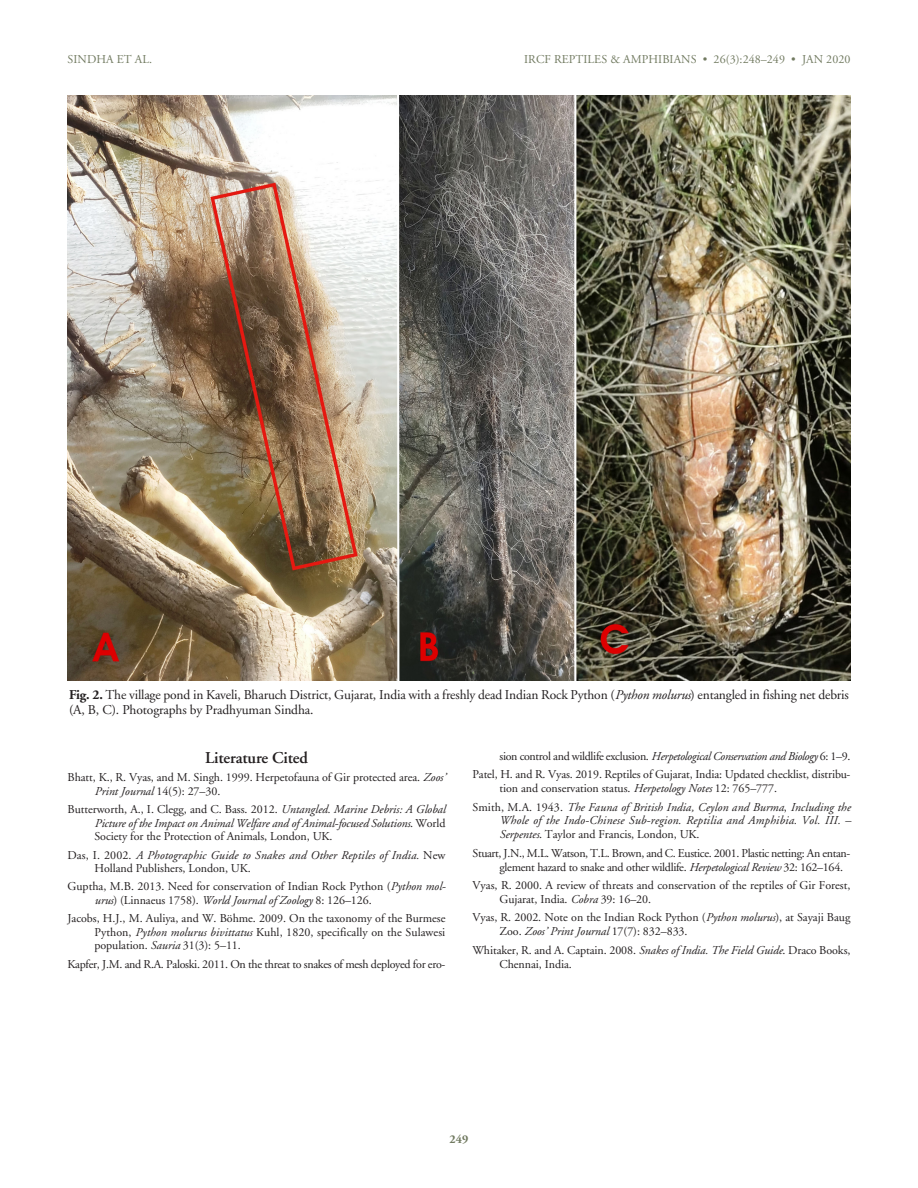
<style>
.page{position:relative;width:918px;height:1188px;background:#fff}
.page>*{position:absolute;margin:0;border:0;box-sizing:border-box;transform-origin:0 0}
.SUBhead{font:600 16.5px "Adobe Garamond";letter-spacing:-.01em;color:#231f20}
.Figure_Caption{font:13.5px/15px "Adobe Garamond";letter-spacing:-.015em;color:#231f20}
.References{font:12px/13.6px "Adobe Garamond";letter-spacing:-.005em;color:#231f20}
.References-2{font:italic 12px/13.6px "Adobe Garamond";letter-spacing:.01em;color:#231f20;text-align:justify}
.References-3{font:12px "Adobe Garamond";letter-spacing:-.025em;color:#231f20}
.References-4{font:12px/14px "Adobe Garamond";letter-spacing:-.03em;color:#231f20}
.Running_Head_RIGHT{font:12px "Adobe Garamond";letter-spacing:.005em;color:#717a60}
.Running_Head_LEFT{font:12px "Adobe Garamond";letter-spacing:.005em;color:#717a60}
.Running_Head_LEFT-2{font:700 12px "Adobe Garamond";color:#717a60}
.s1{font-weight:700}
.s2{font-style:italic}
.s3{font-style:normal}
</style>
<div class="page">
<img style="left:68px;top:95px;width:782px;height:586px">
<p class="Running_Head_LEFT" style="left:68px;top:53px;width:86px">SINDHA ET AL.</p>
<p class="Running_Head_RIGHT" style="left:524px;top:53px;width:328px">IRCF REPTILES &amp; AMPHIBIANS • 26(3):248–249 • JAN 2020</p>
<p class="Figure_Caption" style="left:69px;top:687px;width:781px"><span class="s1">Fig. 2.</span> The village pond in Kaveli, Bharuch District, Gujarat, India with a freshly dead Indian Rock Python (<span class="s2">Python molurus</span>) entangled in fishing net debris (A, B, C). Photographs by Pradhyuman Sindha.</p>
<p class="SUBhead" style="left:205px;top:749px;width:104px">Literature Cited</p>
<p class="References" style="left:94px;top:771px;width:353px;text-indent:-27px">Bhatt, K., R. Vyas, and M. Singh. 1999. Herpetofauna of Gir protected area. <span class="s2">Zoos’<br>Print Journal</span> 14(5): 27–30.</p>
<p class="References-2" style="left:94px;top:803px;width:353px;text-indent:-27px"><span class="s3">Butterworth, A., I. Clegg, and C. Bass. 2012.</span> Untangled. Marine Debris: A Global Picture of the Impact on Animal Welfare and of Animal-focused Solutions<span class="s3">. World Society for the Protection of Animals, London, UK.</span></p>
<p class="References-2" style="left:94px;top:848px;width:352px;text-indent:-27px"><span class="s3">Das, I. 2002.</span> A Photographic Guide to Snakes and Other Reptiles of India. <span class="s3">New<br>Holland Publishers, London, UK.</span></p>
<p class="References" style="left:94px;top:880px;width:353px;text-indent:-27px">Guptha, M.B. 2013. Need for conservation of Indian Rock Python (<span class="s2">Python mol&shy;urus</span>) (Linnaeus 1758). <span class="s2">World Journal of Zoology</span> 8: 126–126.</p>
<p class="References" style="left:94px;top:912px;width:353px;text-align:justify;text-indent:-27px">Jacobs, H.J., M. Auliya, and W. Böhme. 2009. On the taxonomy of the Burmese Python, <span class="s2">Python molurus bivittatus</span> Kuhl, 1820, specifically on the Sulawesi population. <span class="s2">Sauria</span> 31(3): 5–11.</p>
<p class="References-3" style="left:68px;top:957px;width:380px">Kapfer, J.M. and R.A. Paloski. 2011. On the threat to snakes of mesh deployed for ero-</p>
<p class="References-3" style="left:500px;top:750px;width:352px">sion control and wildlife exclusion. <span class="s2">Herpetological Conservation and Biology</span> 6: 1–9.</p>
<p class="References" style="left:500px;top:768px;width:353px;text-indent:-27px">Patel, H. and R. Vyas. 2019. Reptiles of Gujarat, India: Updated checklist, distribu&shy;tion and conservation status. <span class="s2">Herpetology Notes</span> 12: 765–777.</p>
<p class="References-2" style="left:500px;top:800px;width:353px;text-indent:-27px"><span class="s3">Smith, M.A. 1943.</span> The Fauna of British India, Ceylon and Burma<span class="s3">,</span> Including the Whole of the Indo-Chinese Sub-region. Reptilia and Amphibia. Vol. III. – Serpentes<span class="s3">. Taylor and Francis, London, UK.</span></p>
<p class="References-4" style="left:499px;top:846px;width:353px;text-indent:-27px">Stuart, J.N., M.L. Watson, T.L. Brown, and C. Eustice. 2001. Plastic netting: An entan&shy;glement hazard to snake and other wildlife. <span class="s2">Herpetological Review</span> 32: 162–164.</p>
<p class="References" style="left:499px;top:879px;width:353px;text-indent:-27px">Vyas, R. 2000. A review of threats and conservation of the reptiles of Gir Forest,<br>Gujarat, India. <span class="s2">Cobra</span> 39: 16–20.</p>
<p class="References" style="left:500px;top:911px;width:352px;text-indent:-27px">Vyas, R. 2002. Note on the Indian Rock Python (<span class="s2">Python molurus</span>), at Sayaji Baug<br>Zoo. <span class="s2">Zoos’ Print Journal</span> 17(7): 832–833.</p>
<p class="References" style="left:500px;top:943px;width:352px;text-indent:-27px">Whitaker, R. and A. Captain. 2008. <span class="s2">Snakes of India. The Field Guide</span>. Draco Books,<br>Chennai, India.</p>
<p class="Running_Head_LEFT-2" style="left:450px;top:1132px;width:20px">249</p>
</div>
